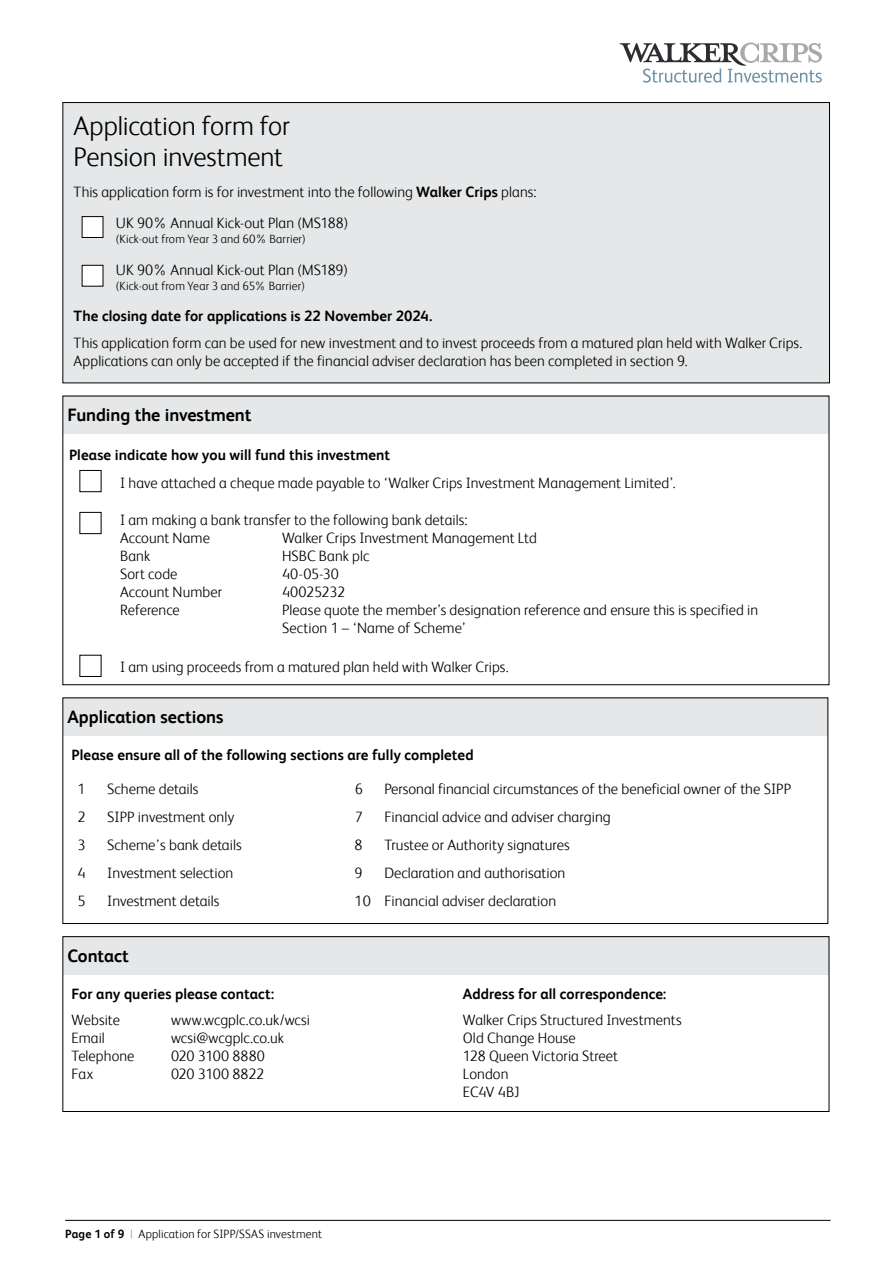
<style>
.page{position:relative;width:893px;height:1263px;background:#fff}
.page>*{position:absolute;margin:0;border:0;box-sizing:border-box;transform-origin:0 0}
.t1{font:300 27px/31.2px "FS Albert";letter-spacing:-.005em;color:#000}
.t2{font:700 18px "FS Albert";letter-spacing:-.005em;color:#000}
.t3{font:300 15px/18px "FS Albert";color:#000}
.t4{font:700 15px "FS Albert";letter-spacing:.005em;color:#000}
.t5{font:300 12px "FS Albert";letter-spacing:.015em;color:#000}
.s1{font-weight:700}
.s2{color:#939598}
</style>
<div class="page">
<hr style="left:65px;top:1220px;width:766px;height:1px;background:#000">
<svg style="left:620px;top:43px;width:202px;height:40px"></svg>
<div style="left:63px;top:698px;width:764px;height:38px;background:#e6e7e8"></div>
<div style="left:63px;top:698px;width:765px;height:226px;border:1px solid #000"></div>
<div style="left:63px;top:936px;width:766px;height:39px;background:#e6e7e8"></div>
<div style="left:63px;top:936px;width:766px;height:176px;border:1px solid #000"></div>
<div style="left:63px;top:396px;width:766px;height:38px;background:#e6e7e8"></div>
<div style="left:80px;top:470px;width:21px;height:22px;border:1px solid #000"></div>
<div style="left:80px;top:512px;width:21px;height:22px;border:1px solid #000"></div>
<div style="left:63px;top:103px;width:766px;height:280px;background:#e6e7e8"></div>
<div style="left:82px;top:217px;width:21px;height:20px;background:#fff"></div>
<div style="left:82px;top:216px;width:21px;height:22px;border:1px solid #000"></div>
<div style="left:82px;top:265px;width:21px;height:21px;background:#fff"></div>
<div style="left:82px;top:265px;width:21px;height:21px;border:1px solid #000"></div>
<h1 class="t1" style="left:74px;top:112px;width:218px">Application form for<br>Pension investment</h1>
<p class="t3" style="left:116px;top:177px;width:422px;line-height:31.8px;text-indent:-42px">This application form is for investment into the following <span class="s1">Walker Crips</span> plans:<br>UK 90% Annual Kick-out Plan (MS188)</p>
<p class="t5" style="left:116px;top:234px;width:191px">(Kick-out from Year 3 and 60% Barrier)</p>
<p class="t3" style="left:116px;top:262px;width:234px">UK 90% Annual Kick-out Plan (MS189)</p>
<p class="t5" style="left:116px;top:280px;width:191px">(Kick-out from Year 3 and 65% Barrier)</p>
<p class="t4" style="left:74px;top:310px;width:360px">The closing date for applications is 22 November 2024.</p>
<p class="t3" style="left:74px;top:335px;width:730px">This application form can be used for new investment and to invest proceeds from a matured plan held with Walker Crips.<br>Applications can only be accepted if the financial adviser declaration has been completed in section 9.</p>
<p class="t2" style="left:67px;top:408px;width:186px">Funding the investment</p>
<p class="t4" style="left:69px;top:448px;width:323px">Please indicate how you will fund this investment</p>
<p class="t3" style="left:120px;top:475px;width:557px">I have attached a cheque made payable to ‘Walker Crips Investment Management Limited’.</p>
<p class="t3" style="left:120px;top:512px;width:349px">I am making a bank transfer to the following bank details:<br>Account Name</p>
<p class="t3" style="left:282px;top:530px;width:256px">Walker Crips Investment Management Ltd</p>
<p class="t3" style="left:120px;top:548px;width:32px">Bank</p>
<p class="t3" style="left:282px;top:548px;width:89px">HSBC Bank plc</p>
<p class="t3" style="left:120px;top:566px;width:59px">Sort code</p>
<p class="t3" style="left:282px;top:566px;width:58px">40-05-30</p>
<p class="t3" style="left:120px;top:584px;width:103px">Account Number</p>
<p class="t3" style="left:282px;top:584px;width:65px">40025232</p>
<p class="t3" style="left:120px;top:602px;width:61px">Reference</p>
<p class="t3" style="left:282px;top:602px;width:478px">Please quote the member’s designation reference and ensure this is specified in<br>Section 1 – ‘Name of Scheme’</p>
<p class="t3" style="left:120px;top:659px;width:390px">I am using proceeds from a matured plan held with Walker Crips.</p>
<p class="t2" style="left:67px;top:709px;width:158px">Application sections</p>
<p class="t4" style="left:72px;top:748px;width:404px">Please ensure all of the following sections are fully completed</p>
<p class="t3" style="left:78px;top:780px;width:10px">1</p>
<p class="t3" style="left:107px;top:780px;width:93px">Scheme details</p>
<p class="t3" style="left:355px;top:780px;width:10px">6</p>
<p class="t3" style="left:384px;top:780px;width:408px">Personal financial circumstances of the beneficial owner of the SIPP</p>
<p class="t3" style="left:78px;top:809px;width:10px">2</p>
<p class="t3" style="left:107px;top:809px;width:129px">SIPP investment only</p>
<p class="t3" style="left:355px;top:809px;width:10px">7</p>
<p class="t3" style="left:384px;top:809px;width:228px">Financial advice and adviser charging</p>
<p class="t3" style="left:78px;top:837px;width:10px">3</p>
<p class="t3" style="left:107px;top:837px;width:136px">Scheme’s bank details</p>
<p class="t3" style="left:355px;top:837px;width:10px">8</p>
<p class="t3" style="left:384px;top:837px;width:187px">Trustee or Authority signatures</p>
<p class="t3" style="left:77px;top:865px;width:10px">4</p>
<p class="t3" style="left:107px;top:865px;width:128px">Investment selection</p>
<p class="t3" style="left:355px;top:865px;width:10px">9</p>
<p class="t3" style="left:384px;top:865px;width:183px">Declaration and authorisation</p>
<p class="t3" style="left:77px;top:893px;width:10px">5</p>
<p class="t3" style="left:107px;top:893px;width:114px">Investment details</p>
<p class="t3" style="left:355px;top:893px;width:203px">10 Financial adviser declaration</p>
<p class="t2" style="left:67px;top:948px;width:63px">Contact</p>
<p class="t4" style="left:72px;top:987px;width:204px">For any queries please contact:</p>
<p class="t3" style="left:72px;top:1012px;width:50px">Website</p>
<p class="t3" style="left:171px;top:1012px;width:141px">www.wcgplc.co.uk/wcsi</p>
<p class="t3" style="left:72px;top:1030px;width:35px">Email</p>
<p class="t3" style="left:171px;top:1030px;width:114px">wcsi@wcgplc.co.uk</p>
<p class="t3" style="left:72px;top:1048px;width:65px">Telephone</p>
<p class="t3" style="left:171px;top:1048px;width:95px">020 3100 8880</p>
<p class="t3" style="left:72px;top:1066px;width:23px">Fax</p>
<p class="t3" style="left:171px;top:1066px;width:95px">020 3100 8822</p>
<p class="t5" style="left:65px;top:1228px;width:258px"><span class="s1">Page 1 of 9</span> <span class="s2">|</span> Application for SIPP/SSAS investment</p>
<p class="t4" style="left:463px;top:987px;width:205px">Address for all correspondence:</p>
<p class="t3" style="left:463px;top:1012px;width:220px">Walker Crips Structured Investments<br>Old Change House<br>128 Queen Victoria Street<br>London<br>EC4V 4BJ</p>
</div>
